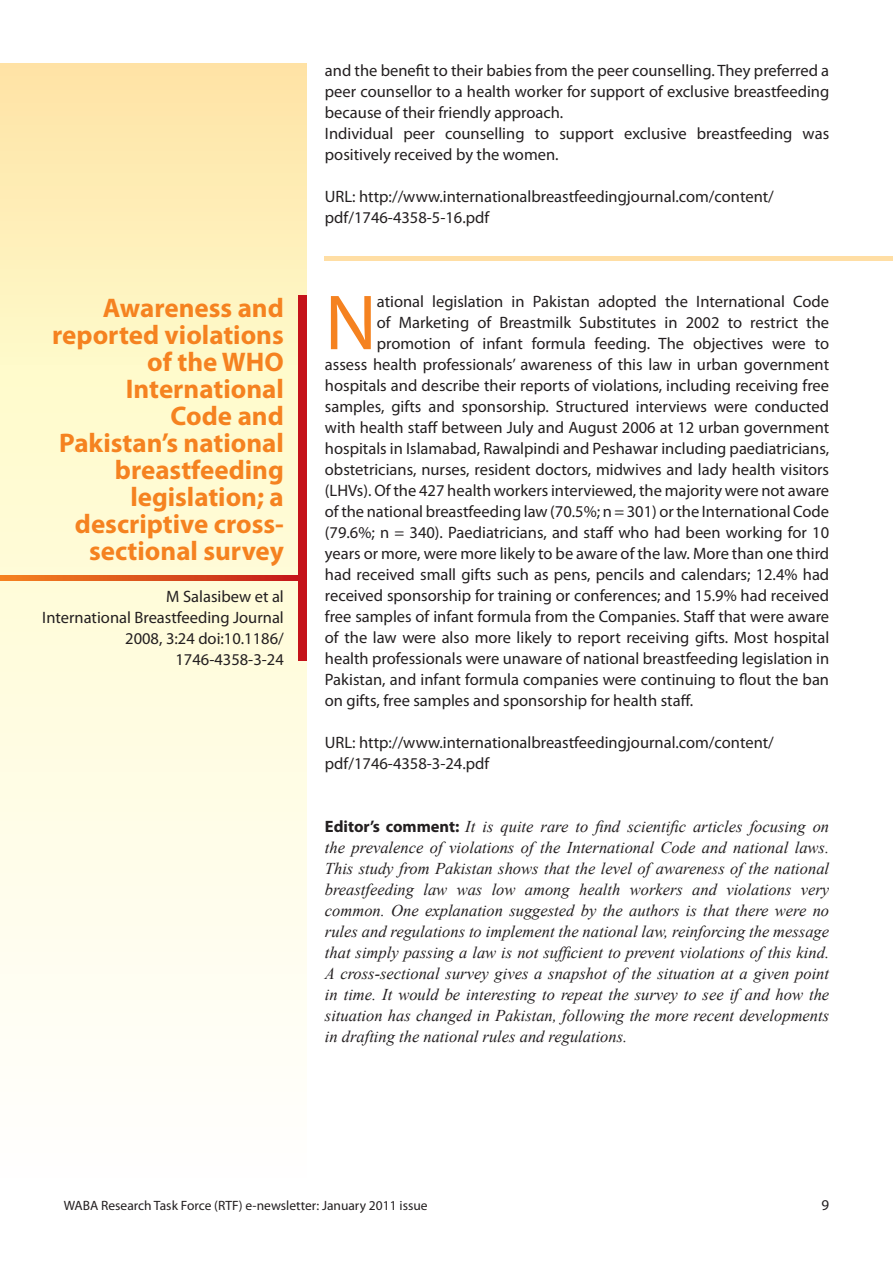
<style>
.page{position:relative;width:893px;height:1263px;background:#fff}
.page>*{position:absolute;margin:0;border:0;box-sizing:border-box;transform-origin:0 0}
.t1{font:78.75px "Myriad Pro";color:#f58220}
.t2{font:700 27px/27px "Myriad Pro";color:#f58220;text-align:right}
.t3{font:16.5px/21px "Myriad Pro";color:#231f20}
.t4{font:italic 16.5px/21px "Times New Roman";color:#231f20;text-align:justify}
.t5{font:13.5px "Myriad Pro";color:#231f20}
.s1{font-family:"Myriad Pro";font-weight:700;font-style:normal}
</style>
<div class="page">
<div style="left:0;top:64px;width:307px;height:1114px;background:linear-gradient(to bottom,#feeeae,#fff)"></div>
<div style="left:298px;top:295px;width:9px;height:366px;background:#c4121a"></div>
<svg style="left:0;top:576px;width:298px;height:4px"></svg>
<div style="left:325px;top:256px;width:568px;height:5px;background:#ffdea4"></div>
<h2 class="t2" style="left:52px;top:293px;width:233px">Awareness and reported violations of the WHO<br>International<br>Code and<br>Pakistan’s national breastfeeding legislation; a descriptive cross&shy;sectional survey</h2>
<p class="t3" style="left:42px;top:586px;width:243px;text-align:right">M Salasibew et al<br>International Breastfeeding Journal<br>2008, 3:24 doi:10.1186/<br>1746-4358-3-24</p>
<p class="t3" style="left:325px;top:60px;width:506px">and the benefit to their babies from the peer counselling. They preferred a peer counsellor to a health worker for support of exclusive breastfeeding because of their friendly approach.<br>Individual peer counselling to support exclusive breastfeeding was positively received by the women.</p>
<p class="t3" style="left:325px;top:186px;width:450px">URL: http://www.internationalbreastfeedingjournal.com/content/ pdf/1746-4358-5-16.pdf</p>
<h1 class="t1" style="left:325px;top:274px;width:53px">N</h1>
<p class="t3" style="left:377px;top:291px;width:454px">ational legislation in Pakistan adopted the International Code</p>
<p class="t3" style="left:377px;top:312px;width:454px">of Marketing of Breastmilk Substitutes in 2002 to restrict the</p>
<p class="t3" style="left:377px;top:333px;width:454px">promotion of infant formula feeding. The objectives were to</p>
<p class="t3" style="left:325px;top:354px;width:506px">assess health professionals’ awareness of this law in urban government</p>
<p class="t3" style="left:325px;top:375px;width:506px">hospitals and describe their reports of violations, including receiving free</p>
<p class="t3" style="left:325px;top:396px;width:506px">samples, gifts and sponsorship. Structured interviews were conducted</p>
<p class="t3" style="left:325px;top:417px;width:506px">with health staff between July and August 2006 at 12 urban government</p>
<p class="t3" style="left:325px;top:438px;width:506px">hospitals in Islamabad, Rawalpindi and Peshawar including paediatricians,</p>
<p class="t3" style="left:325px;top:459px;width:506px">obstetricians, nurses, resident doctors, midwives and lady health visitors</p>
<p class="t3" style="left:325px;top:480px;width:506px">(LHVs). Of the 427 health workers interviewed, the majority were not aware</p>
<p class="t3" style="left:325px;top:501px;width:506px">of the national breastfeeding law (70.5%; n = 301) or the International Code</p>
<p class="t3" style="left:325px;top:522px;width:506px">(79.6%; n = 340). Paediatricians, and staff who had been working for 10</p>
<p class="t3" style="left:325px;top:543px;width:506px">years or more, were more likely to be aware of the law. More than one third</p>
<p class="t3" style="left:325px;top:564px;width:506px">had received small gifts such as pens, pencils and calendars; 12.4% had</p>
<p class="t3" style="left:325px;top:585px;width:506px">received sponsorship for training or conferences; and 15.9% had received</p>
<p class="t3" style="left:325px;top:606px;width:506px">free samples of infant formula from the Companies. Staff that were aware</p>
<p class="t3" style="left:325px;top:627px;width:506px">of the law were also more likely to report receiving gifts. Most hospital</p>
<p class="t3" style="left:325px;top:648px;width:506px">health professionals were unaware of national breastfeeding legislation in</p>
<p class="t3" style="left:325px;top:669px;width:506px">Pakistan, and infant formula companies were continuing to flout the ban</p>
<p class="t3" style="left:325px;top:690px;width:370px">on gifts, free samples and sponsorship for health staff.</p>
<p class="t3" style="left:325px;top:732px;width:450px">URL: http://www.internationalbreastfeedingjournal.com/content/ pdf/1746-4358-3-24.pdf</p>
<p class="t4" style="left:325px;top:816px;width:506px"><span class="s1">Editor’s comment:</span> It is quite rare to find scientific articles focusing on the prevalence of violations of the International Code and national laws.<br>This study from Pakistan shows that the level of awareness of the national breastfeeding law was low among health workers and violations very common. One explanation suggested by the authors is that there were no rules and regulations to implement the national law, reinforcing the message that simply passing a law is not sufficient to prevent violations of this kind.<br>A cross-sectional survey gives a snapshot of the situation at a given point in time. It would be interesting to repeat the survey to see if and how the situation has changed in Pakistan, following the more recent developments in drafting the national rules and regulations.</p>
<p class="t5" style="left:64px;top:1197px;width:365px">WABA Research Task Force (RTF) e-newsletter: January 2011 issue</p>
</div>
